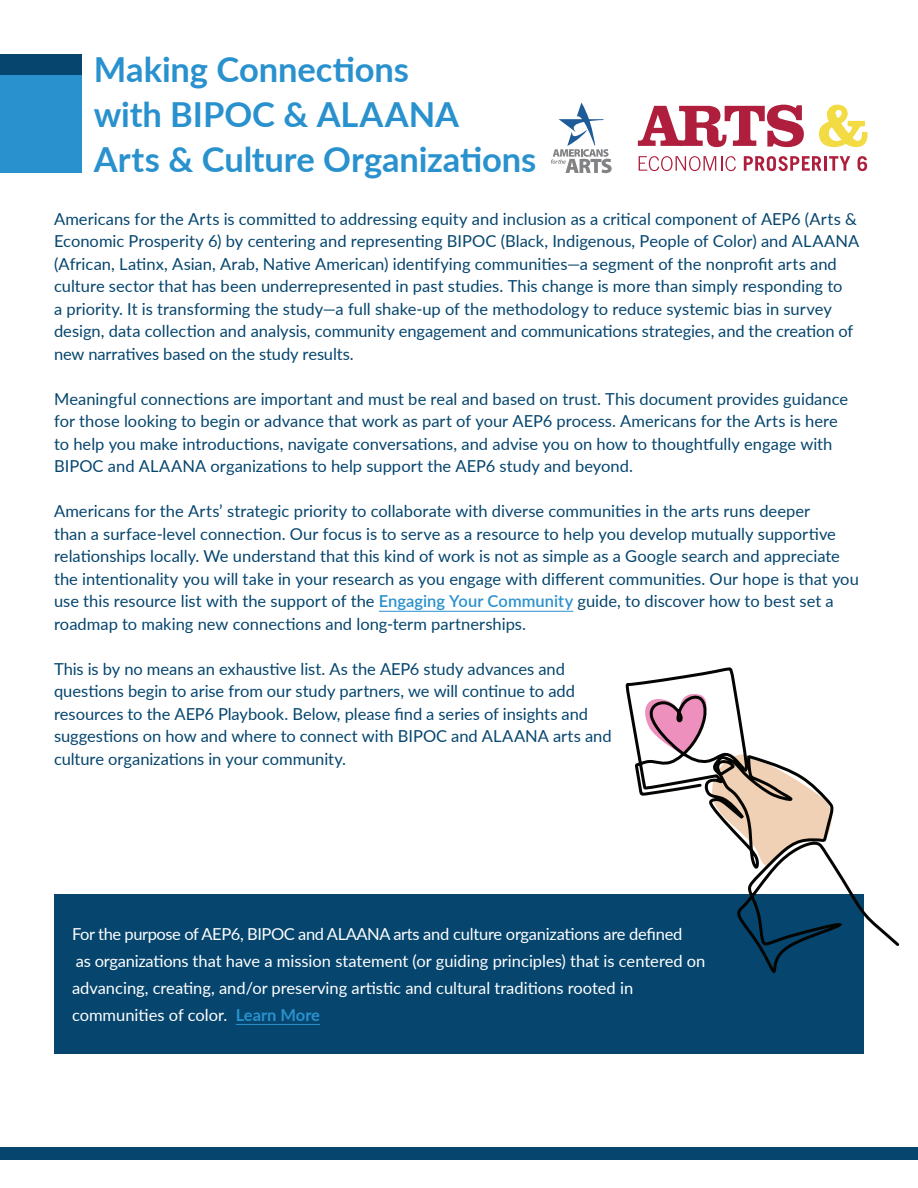
<style>
.page{position:relative;width:918px;height:1188px;background:#fff}
.page>*{position:absolute;margin:0;border:0;box-sizing:border-box;transform-origin:0 0}
.t1{font:700 34.5px/45px "Lato";letter-spacing:-.005em;color:#2991cd}
.Intro{font:16.5px/22.5px "Lato";color:#05456e}
.Body{font:16.5px/27px "Lato";color:#fff}
.s1{font-weight:600;color:#2991cd}
.s2{font-weight:700;color:#2991cd}
</style>
<div class="page">
<div style="left:54px;top:894px;width:810px;height:159px;background:#05456e"></div>
<hr style="left:236px;top:1024px;width:84px;height:1px;background:#2991cd">
<hr style="left:379px;top:611px;width:194px;height:1px;background:#2991cd">
<div style="left:0;top:1148px;width:918px;height:12px;background:#05456e"></div>
<div style="left:0;top:67px;width:82px;height:106px;background:#2991cd"></div>
<div style="left:0;top:54px;width:82px;height:21px;background:#05456e"></div>
<svg style="left:639px;top:156px;width:97px;height:15px"></svg>
<svg style="left:744px;top:156px;width:77px;height:15px"></svg>
<hr style="left:824px;top:156px;width:3px;height:15px;background:#af1e3c">
<svg style="left:829px;top:156px;width:21px;height:15px"></svg>
<svg style="left:858px;top:156px;width:9px;height:15px"></svg>
<svg style="left:638px;top:105px;width:166px;height:42px"></svg>
<svg style="left:819px;top:105px;width:48px;height:42px"></svg>
<svg style="left:551px;top:103px;width:61px;height:70px"></svg>
<svg style="left:625px;top:667px;width:275px;height:307px"></svg>
<p class="t1" style="left:94px;top:45px;width:444px">Making Connections<br>with BIPOC &amp; ALAANA<br>Arts &amp; Culture Organizations</p>
<p class="Intro" style="left:54px;top:207px;width:807px">Americans for the Arts is committed to addressing equity and inclusion as a critical component of AEP6 (Arts &amp; Economic Prosperity 6) by centering and representing BIPOC (Black, Indigenous, People of Color) and ALAANA (African, Latinx, Asian, Arab, Native American) identifying communities—a segment of the nonprofit arts and culture sector that has been underrepresented in past studies. This change is more than simply responding to<br>a priority. It is transforming the study—a full shake-up of the methodology to reduce systemic bias in survey design, data collection and analysis, community engagement and communications strategies, and the creation of new narratives based on the study results.</p>
<p class="Intro" style="left:54px;top:387px;width:796px">Meaningful connections are important and must be real and based on trust. This document provides guidance for those looking to begin or advance that work as part of your AEP6 process. Americans for the Arts is here to help you make introductions, navigate conversations, and advise you on how to thoughtfully engage with BIPOC and ALAANA organizations to help support the AEP6 study and beyond.</p>
<p class="Intro" style="left:54px;top:500px;width:806px">Americans for the Arts’ strategic priority to collaborate with diverse communities in the arts runs deeper<br>than a surface-level connection. Our focus is to serve as a resource to help you develop mutually supportive relationships locally. We understand that this kind of work is not as simple as a Google search and appreciate the intentionality you will take in your research as you engage with different communities. Our hope is that you use this resource list with the support of the <span class="s1">Engaging Your Community</span> guide, to discover how to best set a roadmap to making new connections and long-term partnerships.</p>
<p class="Intro" style="left:54px;top:657px;width:559px">This is by no means an exhaustive list. As the AEP6 study advances and questions begin to arise from our study partners, we will continue to add resources to the AEP6 Playbook. Below, please find a series of insights and suggestions on how and where to connect with BIPOC and ALAANA arts and culture organizations in your community.</p>
<p class="Body" style="left:72px;top:919px;width:635px">For the purpose of AEP6, BIPOC and ALAANA arts and culture organizations are defined<br>as organizations that have a mission statement (or guiding principles) that is centered on advancing, creating, and/or preserving artistic and cultural traditions rooted in communities of color. <span class="s2">Learn More</span></p>
</div>
